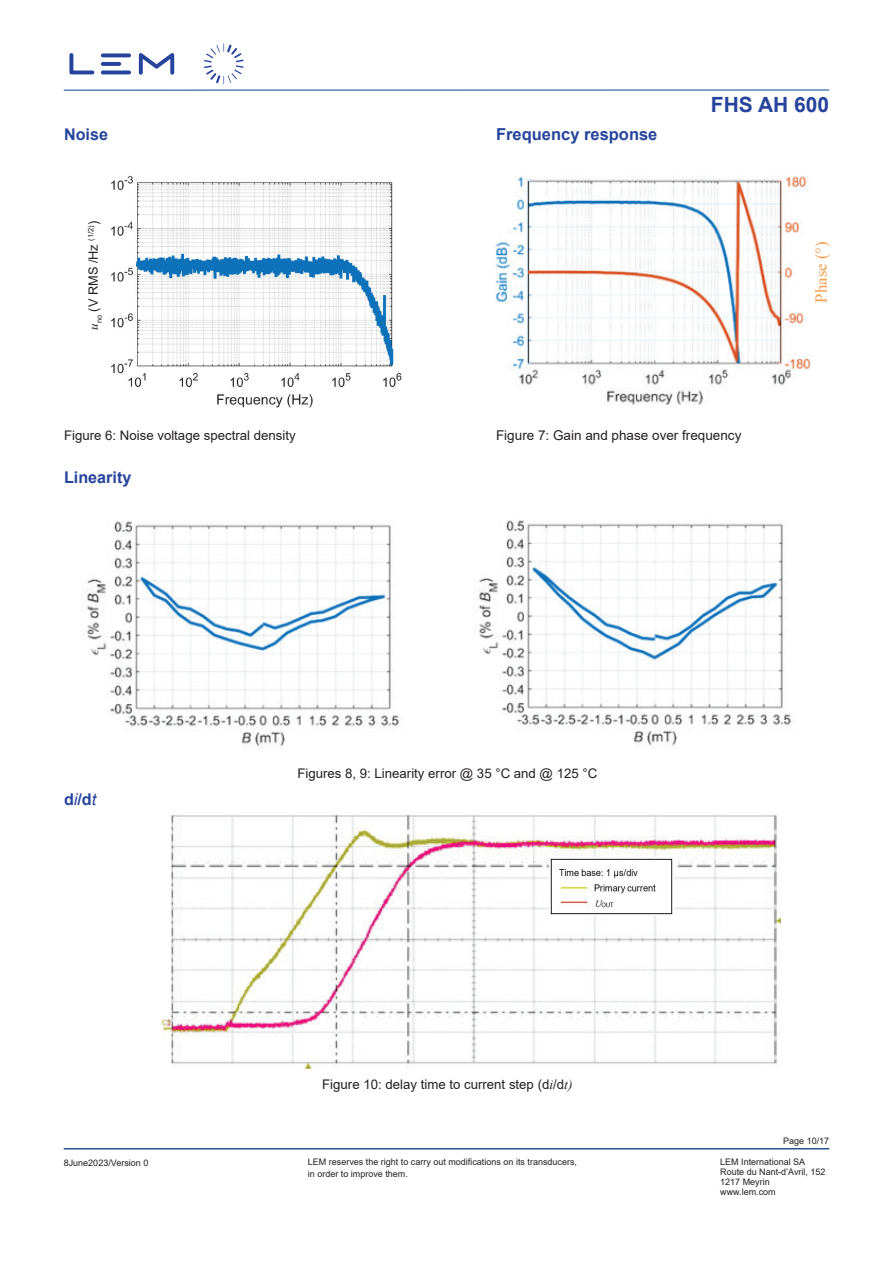
<style>
.page{position:relative;width:893px;height:1263px;background:#fff}
.page>*{position:absolute;margin:0;border:0;box-sizing:border-box;transform-origin:0 0}
.t1{font:700 21px "Arial";color:#26449c}
.t2{font:16.8px "Times New Roman";color:#f89d4c}
.t3{font:700 16.5px "Arial";color:#26449c}
.t4{font:700 16.2px "Arial";color:#26449c}
.t5{font:13.5px "Arial";color:#231f20}
.t6{font:13.2px "Arial";color:#231f20}
.t7{font:12.75px "Arial";color:#231f20}
.t8{font:9px/9.8px "Arial";color:#231f20}
.s1{font-family:"Times New Roman";font-style:italic}
.s2{font-weight:400;font-style:italic}
.s3{font-family:"Times New Roman";font-style:italic;font-size:13.5px}
</style>
<div class="page">
<hr style="left:64px;top:1148px;width:765px;height:1px;background:#124885">
<hr style="left:64px;top:90px;width:765px;height:1px;background:#004a8d">
<svg style="left:69px;top:53px;width:105px;height:22px"></svg>
<svg style="left:204px;top:44px;width:40px;height:40px"></svg>
<img style="left:87px;top:521px;width:312px;height:226px">
<img style="left:479px;top:520px;width:312px;height:226px">
<img style="left:161px;top:814px;width:620px;height:255px">
<img style="left:550px;top:858px;width:123px;height:57px">
<img style="left:111px;top:175px;width:291px;height:233px">
<img style="left:495px;top:176px;width:316px;height:229px">
<h3 class="t4" style="left:64px;top:123px;width:46px">Noise</h3>
<h3 class="t3" style="left:496px;top:122px;width:163px">Frequency response</h3>
<h3 class="t7" style="left:84px;top:330px;width:110px;rotate:-90deg"><span class="s1">u</span><sub>no</sub> (V RMS /Hz <sup>(1/2)</sup>)</h3>
<h1 class="t1" style="left:711px;top:90px;width:120px">FHS AH 600</h1>
<h2 class="t2" style="left:809px;top:302px;width:63px;rotate:-90deg">Phase (°)</h2>
<h3 class="t6" style="left:64px;top:426px;width:233px">Figure 6: Noise voltage spectral density</h3>
<h3 class="t5" style="left:496px;top:426px;width:247px">Figure 7: Gain and phase over frequency</h3>
<h3 class="t4" style="left:64px;top:466px;width:69px">Linearity</h3>
<h3 class="t4" style="left:64px;top:788px;width:34px">d<span class="s2">i</span>/d<span class="s2">t</span></h3>
<h3 class="t6" style="left:297px;top:764px;width:301px">Figures 8, 9: Linearity error @ 35 °C and @ 125 °C</h3>
<h3 class="t6" style="left:322px;top:1075px;width:252px">Figure 10: delay time to current step (d<span class="s3">i</span>/d<span class="s3">t)</span></h3>
<p class="t8" style="left:783px;top:1135px;width:48px">Page 10/17</p>
<p class="t8" style="left:308px;top:1156px;width:271px;line-height:11.2px">LEM reserves the right to carry out modifications on its transducers, in order to improve them.</p>
<p class="t8" style="left:64px;top:1158px;width:86px">8June2023/Version 0</p>
<p class="t8" style="left:720px;top:1157px;width:107px">LEM International SA<br>Route du Nant-d’Avril, 152<br>1217 Meyrin www.lem.com</p>
</div>
